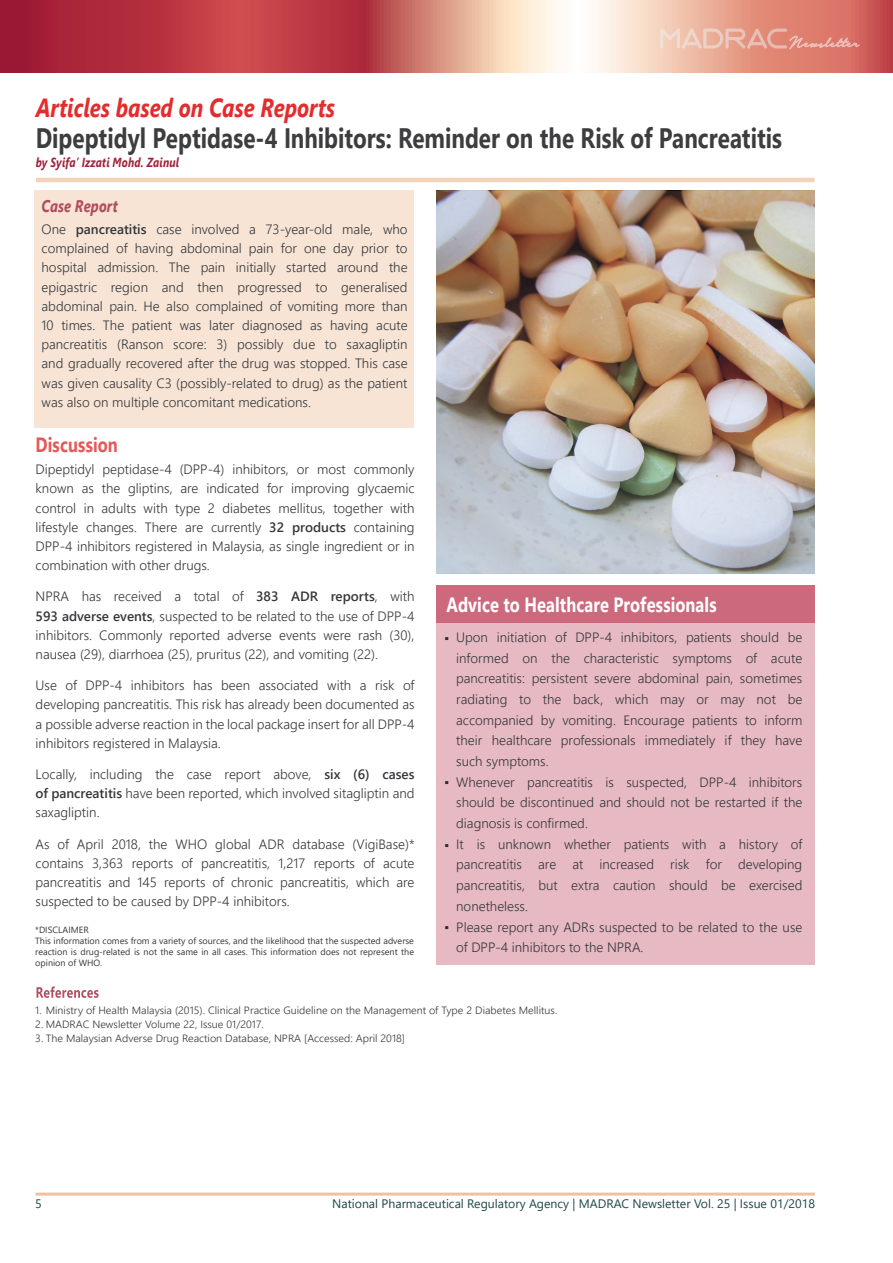
<style>
.page{position:relative;width:893px;height:1263px;background:#fff}
.page>*{position:absolute;margin:0;border:0;box-sizing:border-box;transform-origin:0 0}
.t1{font:700 28.2px "Segoe UI";color:#3d3d3f;scale:.8 1}
.t2{font:italic 700 26.25px "Segoe UI";letter-spacing:-.005em;color:#e32d2d;scale:.8 1}
.t3{font:700 20.7px "Segoe UI";letter-spacing:.005em;color:#fff;scale:.8 1}
.t4{font:700 20.7px "Segoe UI";letter-spacing:.005em;color:rgb(227 45 45/.8);scale:.8 1}
.t5{font:italic 700 16.8px "Segoe UI";letter-spacing:.01em;color:rgb(161 36 59/.8);scale:.8 1}
.t6{font:300 13.5px/19.2px "Segoe UI";color:#35383b;text-align:justify}
.t7{font:13.5px "Segoe UI";color:#292d2f}
.t8{font:italic 700 13.2px "Segoe UI";letter-spacing:.015em;color:#a1233b;scale:.8 1}
.t9{font:12.3px "Segoe UI";color:#1e4748}
.t10{font:300 10.5px "Segoe UI";color:#35383b;scale:1.04 1}
.t11{font:9px/10.8px "Segoe UI";color:#35383b}
.t12{font:7.5px "Myriad Pro";color:#231f20}
.s1{font-weight:600}
</style>
<div class="page">
<img style="left:436px;top:192px;width:379px;height:381px">
<hr style="left:36px;top:178px;width:778px;height:4px;background:#f2d3ba">
<div style="left:35px;top:190px;width:379px;height:238px;background:#f7e4d5"></div>
<div style="left:436px;top:585px;width:379px;height:379px;background:#e7bac3"></div>
<div style="left:436px;top:585px;width:379px;height:38px;background:#cc697d"></div>
<svg style="left:37px;top:986px;width:62px;height:12px"></svg>
<svg style="left:0;top:0;width:893px;height:73px;background:#d07674"></svg>
<hr style="left:36px;top:1192px;width:779px;height:3px;background:#e7a777">
<svg style="left:660px;top:29px;width:199px;height:20px;background:#e5a394"></svg>
<h2 class="t2" style="left:36px;top:86px;width:376px">Articles based on Case Reports</h2>
<h1 class="t1" style="left:36px;top:112px;width:934px">Dipeptidyl Peptidase-4 Inhibitors: Reminder on the Risk of Pancreatitis</h1>
<p class="t8" style="left:36px;top:152px;width:181px">by Syifa’ Izzati Mohd. Zainul</p>
<p class="t5" style="left:42px;top:192px;width:97px">Case Report</p>
<p class="t6" style="left:42px;top:218px;width:368px">One <span class="s1">pancreatitis</span> case involved a 73-year-old male, who complained of having abdominal pain for one day prior to hospital admission. The pain initially started around the epigastric region and then progressed to generalised abdominal pain. He also complained of vomiting more than 10 times. The patient was later diagnosed as having acute pancreatitis (Ranson score: 3) possibly due to saxagliptin and gradually recovered after the drug was stopped. This case was given causality C3 (possibly-related to drug) as the patient was also on multiple concomitant medications.</p>
<h3 class="t4" style="left:36px;top:425px;width:104px">Discussion</h3>
<p class="t6" style="left:36px;top:458px;width:380px">Dipeptidyl peptidase-4 (DPP-4) inhibitors, or most commonly known as the gliptins, are indicated for improving glycaemic control in adults with type 2 diabetes mellitus, together with lifestyle changes. There are currently <span class="s1">32 products</span> containing DPP-4 inhibitors registered in Malaysia, as single ingredient or in combination with other drugs.</p>
<p class="t6" style="left:36px;top:586px;width:380px">NPRA has received a total of <span class="s1">383 ADR reports</span>, with <span class="s1">593 adverse events</span>, suspected to be related to the use of DPP-4 inhibitors. Commonly reported adverse events were rash (30), nausea (29), diarrhoea (25), pruritus (22), and vomiting (22).</p>
<p class="t6" style="left:36px;top:674px;width:380px">Use of DPP-4 inhibitors has been associated with a risk of developing pancreatitis. This risk has already been documented as a possible adverse reaction in the local package insert for all DPP-4 inhibitors registered in Malaysia.</p>
<p class="t6" style="left:36px;top:763px;width:380px">Locally, including the case report above, <span class="s1">six (6) cases of pancreatitis</span> have been reported, which involved sitagliptin and saxagliptin.</p>
<p class="t6" style="left:36px;top:833px;width:380px">As of April 2018, the WHO global ADR database (VigiBase)* contains 3,363 reports of pancreatitis, 1,217 reports of acute pancreatitis and 145 reports of chronic pancreatitis, which are suspected to be caused by DPP-4 inhibitors.</p>
<p class="t11" style="left:35px;top:924px;width:380px">*DISCLAIMER<br>This information comes from a variety of sources, and the likelihood that the suspected adverse reaction is drug-related is not the same in all cases. This information does not represent the opinion of WHO.</p>
<h3 class="t3" style="left:447px;top:585px;width:339px">Advice to Healthcare Professionals</h3>
<p class="t7" style="left:444px;top:625px;width:6px">▪</p>
<p class="t6" style="left:456px;top:625px;width:348px;line-height:20.7px;text-align:left">Upon initiation of DPP-4 inhibitors, patients should be informed on the characteristic symptoms of acute pancreatitis: persistent severe abdominal pain, sometimes radiating to the back, which may or may not be accompanied by vomiting. Encourage patients to inform their healthcare professionals immediately if they have such symptoms.<br>Whenever pancreatitis is suspected, DPP-4 inhibitors should be discontinued and should not be restarted if the diagnosis is confirmed.<br>It is unknown whether patients with a history of pancreatitis are at increased risk for developing pancreatitis, but extra caution should be exercised nonetheless.<br>Please report any ADRs suspected to be related to the use of DPP-4 inhibitors to the NPRA.</p>
<p class="t7" style="left:444px;top:770px;width:6px">▪</p>
<p class="t12" style="left:424px;top:801px;width:358px">http://npra.moh.gov.my/images/Circulars_Directive/Regulatory_Information/Direktif%20Bil%207_2014_Statin.pdf</p>
<p class="t7" style="left:444px;top:832px;width:6px">▪</p>
<p class="t7" style="left:444px;top:915px;width:6px">▪</p>
<p class="t10" style="left:35px;top:1000px;width:503px">1. Ministry of Health Malaysia (2015). Clinical Practice Guideline on the Management of Type 2 Diabetes Mellitus.</p>
<p class="t10" style="left:35px;top:1014px;width:221px">2. MADRAC Newsletter Volume 22, Issue 01/2017.</p>
<p class="t10" style="left:35px;top:1028px;width:357px">3. The Malaysian Adverse Drug Reaction Database, NPRA [Accessed: April 2018]</p>
<p class="t9" style="left:35px;top:1192px;width:8px">5</p>
<p class="t9" style="left:332px;top:1192px;width:484px">National Pharmaceutical Regulatory Agency | MADRAC Newsletter Vol. 25 | Issue 01/2018</p>
</div>
